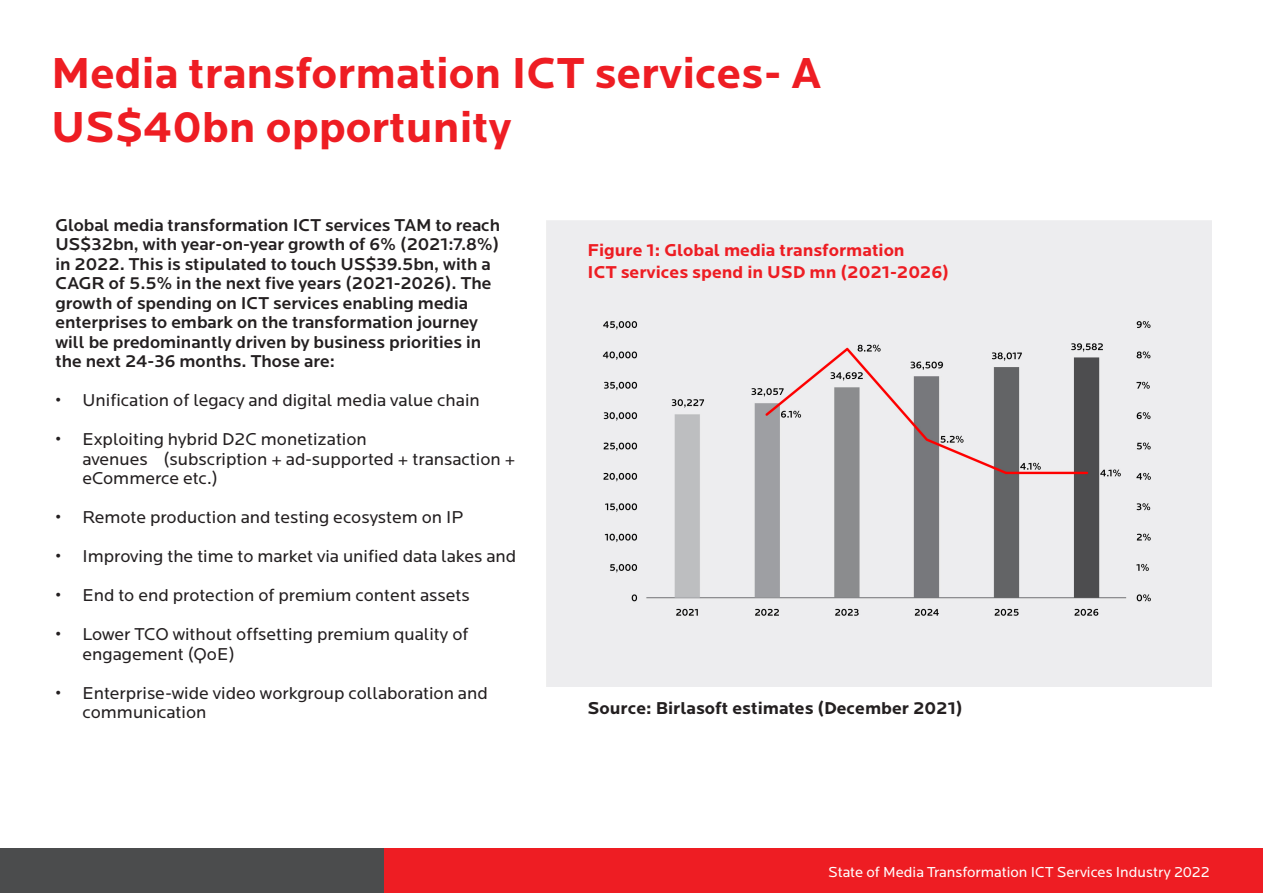
<style>
.page{position:relative;width:1263px;height:893px;background:#fff}
.page>*{position:absolute;margin:0;border:0;box-sizing:border-box;transform-origin:0 0}
.t1{font:700 45px/54px "Locator";color:#ee1d23}
.t2{font:17.85px/19.5px "Locator";color:#231f20}
.t3{font:500 17.85px/19.5px "Locator";color:#231f20}
.t4{font:700 17.85px/22.5px "Locator";color:#ee1d23}
.t5{font:700 17.85px "Locator";color:#231f20}
.t6{font:15px "Locator";color:#fff}
</style>
<div class="page">
<div style="left:383px;top:848px;width:880px;height:45px;background:#ee1d23"></div>
<div style="left:0;top:848px;width:383px;height:45px;background:#4b4c4d"></div>
<img style="left:547px;top:220px;width:665px;height:467px">
<h1 class="t1" style="left:51px;top:47px;width:772px">Media transformation ICT services- A<br>US$40bn opportunity</h1>
<p class="t3" style="left:56px;top:215px;width:446px">Global media transformation ICT services TAM to reach US$32bn, with year-on-year growth of 6% (2021:7.8%) in 2022. This is stipulated to touch US$39.5bn, with a CAGR of 5.5% in the next five years (2021-2026). The growth of spending on ICT services enabling media enterprises to embark on the transformation journey will be predominantly driven by business priorities in the next 24-36 months. Those are:</p>
<p class="t2" style="left:56px;top:391px;width:426px">• Unification of legacy and digital media value chain</p>
<p class="t2" style="left:82px;top:430px;width:434px;text-indent:-27px">• Exploiting hybrid D2C monetization<br>avenues (subscription + ad-supported + transaction + eCommerce etc.)</p>
<p class="t2" style="left:56px;top:508px;width:409px">• Remote production and testing ecosystem on IP</p>
<p class="t2" style="left:56px;top:547px;width:462px">• Improving the time to market via unified data lakes and</p>
<p class="t2" style="left:56px;top:586px;width:416px">• End to end protection of premium content assets</p>
<p class="t2" style="left:82px;top:625px;width:387px;text-indent:-27px">• Lower TCO without offsetting premium quality of engagement (QoE)</p>
<p class="t2" style="left:82px;top:683px;width:407px;text-indent:-27px">• Enterprise-wide video workgroup collaboration and communication</p>
<p class="t4" style="left:587px;top:239px;width:363px">Figure 1: Global media transformation<br>ICT services spend in USD mn (2021-2026)</p>
<p class="t5" style="left:587px;top:698px;width:377px">Source: Birlasoft estimates (December 2021)</p>
<p class="t6" style="left:828px;top:864px;width:383px">State of Media Transformation ICT Services Industry 2022</p>
</div>
